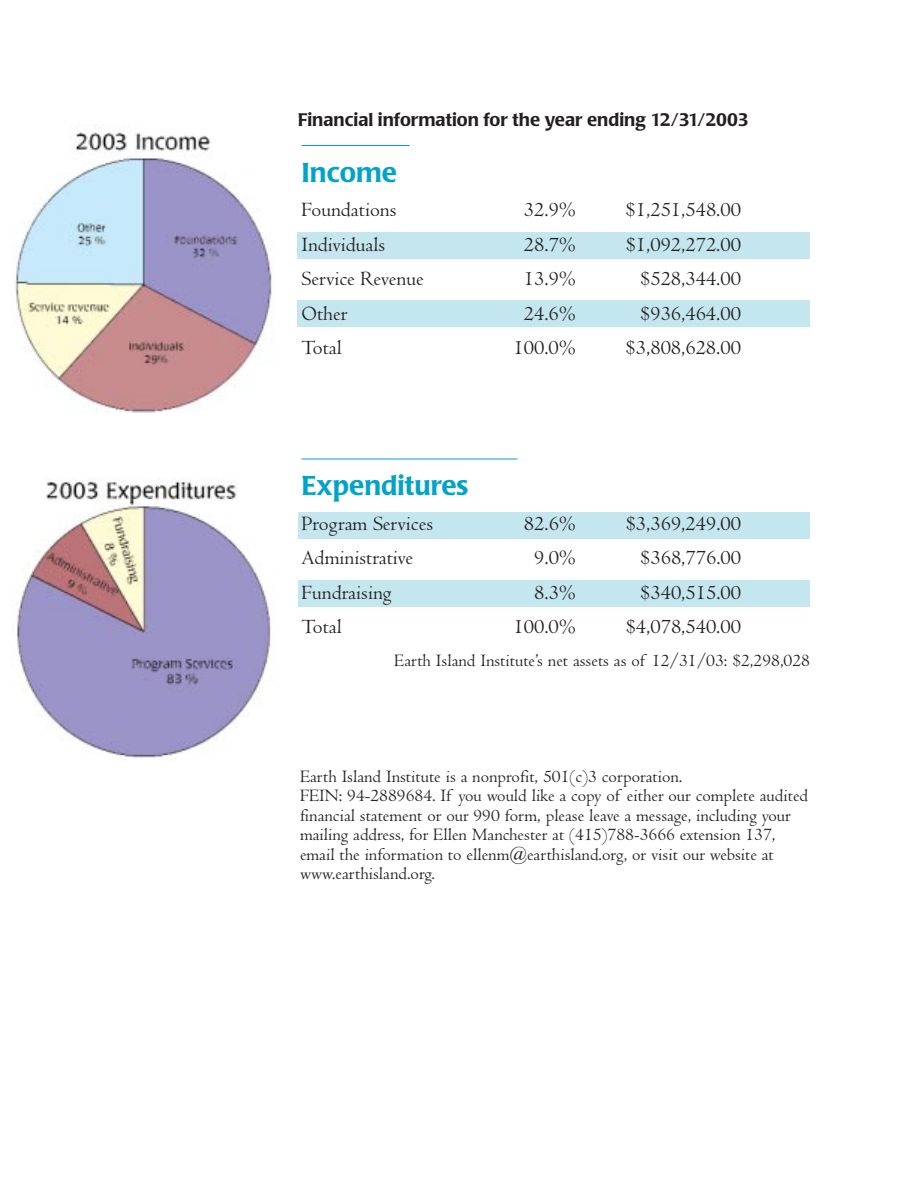
<style>
.page{position:relative;width:918px;height:1188px;background:#fff}
.page>*{position:absolute;margin:0;border:0;box-sizing:border-box;transform-origin:0 0}
.t1{font:500 27px "Poppl Laudatio";color:#00a3c9}
.t2{font:21px "Centaur";color:#231f1f}
.t3{font:18px/19.5px "Centaur";color:#231f1f}
.t4{font:500 18px "Poppl Laudatio";color:#231f1f}
</style>
<div class="page">
<img style="left:15px;top:478px;width:258px;height:280px">
<img style="left:15px;top:126px;width:257px;height:287px">
<div style="left:297px;top:300px;width:513px;height:27px;background:#c4e6ee"></div>
<div style="left:297px;top:232px;width:513px;height:27px;background:#c4e6ee"></div>
<div style="left:298px;top:512px;width:512px;height:27px;background:#c4e6ee"></div>
<div style="left:298px;top:580px;width:512px;height:27px;background:#c4e6ee"></div>
<hr style="left:302px;top:145px;width:108px;height:1px;background:#00a3c9">
<hr style="left:302px;top:459px;width:216px;height:1px;background:#00a3c9">
<p class="t4" style="left:298px;top:112px;width:452px">Financial information for the year ending 12/31/2003</p>
<h1 class="t1" style="left:302px;top:161px;width:97px">Income</h1>
<p class="t2" style="left:302px;top:202px;width:97px">Foundations</p>
<p class="t2" style="left:524px;top:202px;width:54px">32.9%</p>
<p class="t2" style="left:626px;top:202px;width:117px">$1,251,548.00</p>
<p class="t2" style="left:302px;top:236px;width:85px">Individuals</p>
<p class="t2" style="left:524px;top:236px;width:54px">28.7%</p>
<p class="t2" style="left:626px;top:236px;width:117px">$1,092,272.00</p>
<p class="t2" style="left:302px;top:271px;width:124px">Service Revenue</p>
<p class="t2" style="left:524px;top:271px;width:54px">13.9%</p>
<p class="t2" style="left:640px;top:271px;width:102px">$528,344.00</p>
<p class="t2" style="left:302px;top:305px;width:47px">Other</p>
<p class="t2" style="left:524px;top:305px;width:54px">24.6%</p>
<p class="t2" style="left:640px;top:305px;width:102px">$936,464.00</p>
<p class="t2" style="left:302px;top:340px;width:42px">Total</p>
<p class="t2" style="left:514px;top:340px;width:64px">100.0%</p>
<p class="t2" style="left:626px;top:340px;width:117px">$3,808,628.00</p>
<h1 class="t1" style="left:302px;top:475px;width:168px">Expenditures</h1>
<p class="t2" style="left:302px;top:515px;width:133px">Program Services</p>
<p class="t2" style="left:524px;top:515px;width:54px">82.6%</p>
<p class="t2" style="left:626px;top:515px;width:117px">$3,369,249.00</p>
<p class="t2" style="left:302px;top:550px;width:113px">Administrative</p>
<p class="t2" style="left:534px;top:550px;width:43px">9.0%</p>
<p class="t2" style="left:640px;top:550px;width:102px">$368,776.00</p>
<p class="t2" style="left:302px;top:584px;width:92px">Fundraising</p>
<p class="t2" style="left:534px;top:584px;width:43px">8.3%</p>
<p class="t2" style="left:640px;top:584px;width:102px">$340,515.00</p>
<p class="t2" style="left:302px;top:619px;width:42px">Total</p>
<p class="t2" style="left:514px;top:619px;width:64px">100.0%</p>
<p class="t2" style="left:626px;top:619px;width:117px">$4,078,540.00</p>
<p class="t3" style="left:394px;top:653px;width:417px">Earth Island Institute’s net assets as of 12/31/03: $2,298,028</p>
<p class="t3" style="left:300px;top:768px;width:510px">Earth Island Institute is a nonprofit, 501(c)3 corporation.<br>FEIN: 94-2889684. If you would like a copy of either our complete audited financial statement or our 990 form, please leave a message, including your mailing address, for Ellen Manchester at (415)788-3666 extension 137, email the information to ellenm@earthisland.org, or visit our website at www.earthisland.org.</p>
</div>
